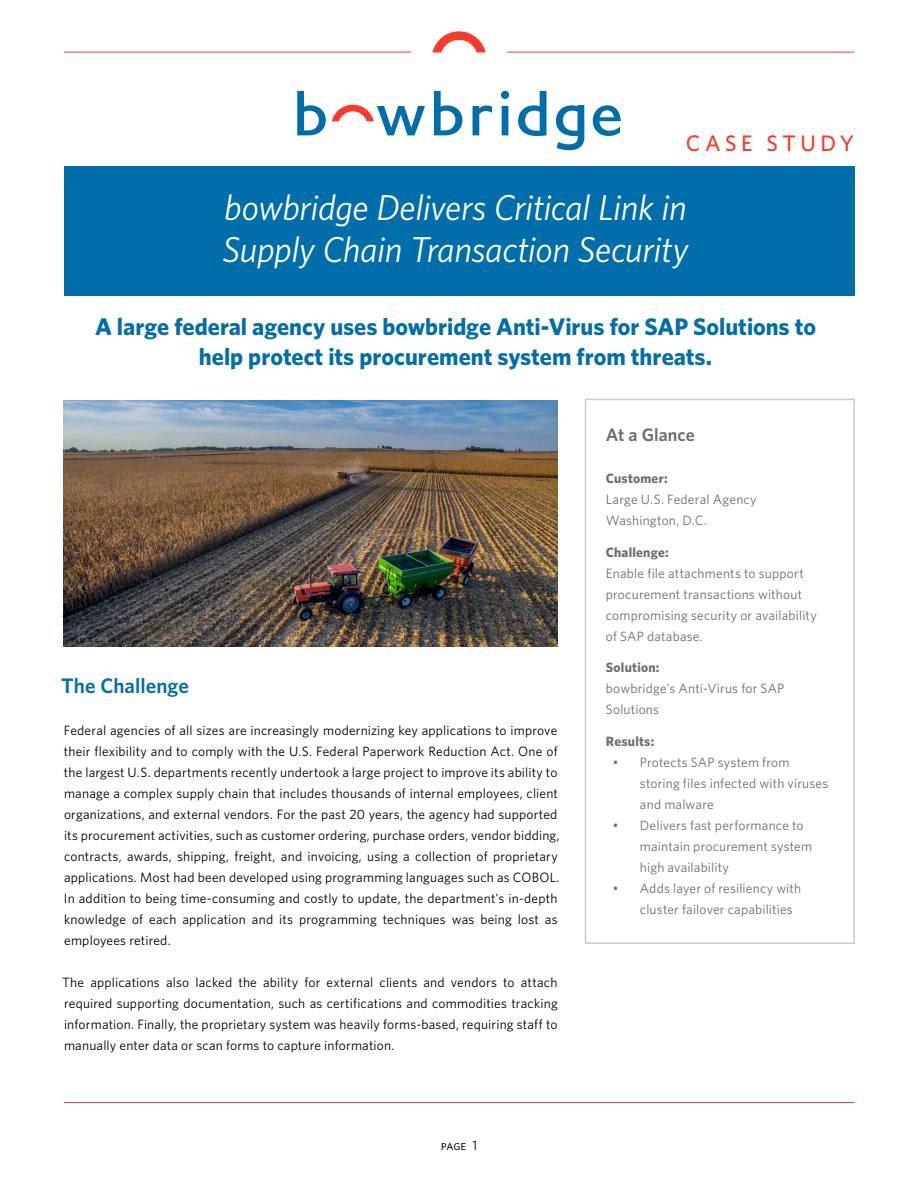
<style>
.page{position:relative;width:918px;height:1188px;background:#fff}
.page>*{position:absolute;margin:0;border:0;box-sizing:border-box;transform-origin:0 0}
.t1{font:italic 36px "Whitney";letter-spacing:-.01em;color:#fff}
.t2{font:700 24px/30px "Whitney";color:#006eaa;text-align:center}
.t3{font:22.5px "Whitney Medium SC";letter-spacing:.2em;color:#f93a2b}
.t4{font:600 21px "Whitney";color:#006eaa}
.t5{font:600 18px "Whitney";color:#6d6d71}
.bb_Copy{font:13.5px/21px "Whitney";letter-spacing:.015em;color:#000}
.bb_Copy-2{font:13.5px/21px "Whitney";letter-spacing:.015em;color:#6d6d71}
.bb_Copy-3{font:700 13.5px "Whitney";letter-spacing:.015em;color:#6d6d71}
.t6{font:13.5px "Whitney Book SC";color:#000}
.s1{font-family:"Whitney"}
</style>
<div class="page">
<hr style="left:64px;top:1102px;width:790px;height:1px;background:#f93a2b">
<svg style="left:432px;top:31px;width:54px;height:22px"></svg>
<hr style="left:64px;top:52px;width:347px;height:1px;background:#f93a2b">
<hr style="left:507px;top:52px;width:347px;height:1px;background:#f93a2b">
<div style="left:585px;top:399px;width:270px;height:545px;background:#fff;border:2px solid #ccc"></div>
<div style="left:64px;top:166px;width:790px;height:130px;background:#006eaa"></div>
<svg style="left:501px;top:91px;width:8px;height:44px"></svg>
<svg style="left:332px;top:105px;width:93px;height:30px"></svg>
<svg style="left:556px;top:105px;width:28px;height:45px"></svg>
<svg style="left:434px;top:91px;width:28px;height:44px"></svg>
<svg style="left:518px;top:91px;width:28px;height:45px"></svg>
<svg style="left:593px;top:105px;width:28px;height:31px"></svg>
<svg style="left:473px;top:105px;width:19px;height:30px"></svg>
<svg style="left:297px;top:91px;width:29px;height:44px"></svg>
<img style="left:64px;top:400px;width:494px;height:247px">
<p class="t3" style="left:686px;top:130px;width:170px">CASE STUDY</p>
<p class="t1" style="left:224px;top:187px;width:464px">bowbridge Delivers Critical Link in</p>
<p class="t1" style="left:223px;top:229px;width:467px">Supply Chain Transaction Security</p>
<p class="t2" style="left:95px;top:311px;width:722px">A large federal agency uses bowbridge Anti-Virus for SAP Solutions to help protect its procurement system from threats.</p>
<p class="t4" style="left:61px;top:673px;width:129px">The Challenge</p>
<p class="bb_Copy" style="left:64px;top:720px;width:497px">Federal agencies of all sizes are increasingly modernizing key applications to improve their flexibility and to comply with the U.S. Federal Paperwork Reduction Act. One of the largest U.S. departments recently undertook a large project to improve its ability to manage a complex supply chain that includes thousands of internal employees, client organizations, and external vendors. For the past 20 years, the agency had supported its procurement activities, such as customer ordering, purchase orders, vendor bidding, contracts, awards, shipping, freight, and invoicing, using a collection of proprietary applications. Most had been developed using programming languages such as COBOL.<br>In addition to being time-consuming and costly to update, the department's in-depth knowledge of each application and its programming techniques was being lost as employees retired.</p>
<p class="bb_Copy" style="left:62px;top:972px;width:497px;text-align:justify">The applications also lacked the ability for external clients and vendors to attach required supporting documentation, such as certifications and commodities tracking information. Finally, the proprietary system was heavily forms-based, requiring staff to manually enter data or scan forms to capture information.</p>
<p class="t6" style="left:441px;top:1138px;width:38px">page <span class="s1">1</span></p>
<p class="t5" style="left:606px;top:424px;width:90px">At a Glance</p>
<p class="bb_Copy-3" style="left:606px;top:470px;width:63px">Customer:</p>
<p class="bb_Copy-2" style="left:606px;top:489px;width:152px">Large U.S. Federal Agency<br>Washington, D.C.</p>
<p class="bb_Copy-3" style="left:606px;top:544px;width:64px">Challenge:</p>
<p class="bb_Copy-2" style="left:606px;top:562px;width:212px">Enable file attachments to support procurement transactions without compromising security or availability of SAP database.</p>
<p class="bb_Copy-3" style="left:606px;top:659px;width:55px">Solution:</p>
<p class="bb_Copy-2" style="left:606px;top:678px;width:180px">bowbridge’s Anti-Virus for SAP<br>Solutions</p>
<p class="bb_Copy-3" style="left:606px;top:733px;width:50px">Results:</p>
<p class="bb_Copy-2" style="left:640px;top:751px;width:190px;text-indent:-27px">• Protects SAP system from storing files infected with viruses and malware</p>
<p class="bb_Copy-2" style="left:640px;top:814px;width:174px;text-indent:-27px">• Delivers fast performance to maintain procurement system high availability</p>
<p class="bb_Copy-2" style="left:640px;top:877px;width:163px;text-indent:-27px">• Adds layer of resiliency with cluster failover capabilities</p>
</div>
